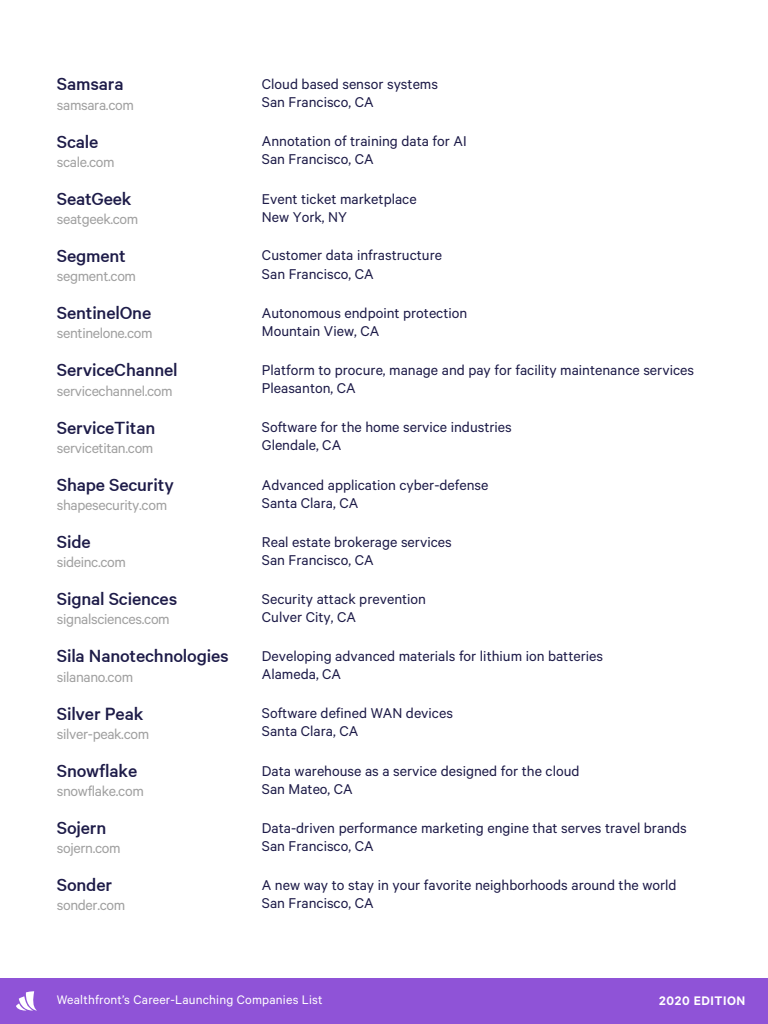
<style>
.page{position:relative;width:768px;height:1024px;background:#fff}
.page>*{position:absolute;margin:0;border:0;box-sizing:border-box;transform-origin:0 0}
.t1{font:500 20px "Calibre";letter-spacing:-.01em;color:#1d1b48}
.t2{font:16px/18px "Calibre";color:#1d1b48}
.t3{font:16px "Calibre";letter-spacing:-.02em;color:#a0a0a0}
.t4{font:14px "Calibre";letter-spacing:.015em;color:#fff}
.t5{font:600 14px "Calibre";letter-spacing:.04em;color:#fff}
</style>
<div class="page">
<div style="left:0;top:978px;width:768px;height:46px;background:#8f53d7"></div>
<svg style="left:16px;top:991px;width:21px;height:20px"></svg>
<p class="t1" style="left:57px;top:73px;width:68px">Samsara</p>
<p class="t3" style="left:57px;top:95px;width:79px">samsara.com</p>
<p class="t1" style="left:57px;top:130px;width:43px">Scale</p>
<p class="t3" style="left:57px;top:153px;width:59px">scale.com</p>
<p class="t1" style="left:57px;top:187px;width:76px">SeatGeek</p>
<p class="t3" style="left:57px;top:210px;width:83px">seatgeek.com</p>
<p class="t1" style="left:57px;top:244px;width:71px">Segment</p>
<p class="t3" style="left:57px;top:267px;width:81px">segment.com</p>
<p class="t1" style="left:57px;top:301px;width:96px">SentinelOne</p>
<p class="t3" style="left:57px;top:324px;width:97px">sentinelone.com</p>
<p class="t1" style="left:57px;top:359px;width:122px">ServiceChannel</p>
<p class="t3" style="left:57px;top:381px;width:117px">servicechannel.com</p>
<p class="t1" style="left:57px;top:416px;width:100px">ServiceTitan</p>
<p class="t3" style="left:57px;top:439px;width:98px">servicetitan.com</p>
<p class="t1" style="left:57px;top:473px;width:119px">Shape Security</p>
<p class="t3" style="left:57px;top:496px;width:112px">shapesecurity.com</p>
<p class="t1" style="left:57px;top:530px;width:35px">Side</p>
<p class="t3" style="left:57px;top:553px;width:71px">sideinc.com</p>
<p class="t1" style="left:57px;top:587px;width:122px">Signal Sciences</p>
<p class="t3" style="left:57px;top:610px;width:114px">signalsciences.com</p>
<p class="t1" style="left:57px;top:645px;width:173px">Sila Nanotechnologies</p>
<p class="t3" style="left:57px;top:667px;width:78px">silanano.com</p>
<p class="t1" style="left:57px;top:702px;width:88px">Silver Peak</p>
<p class="t3" style="left:57px;top:725px;width:94px">silver-peak.com</p>
<p class="t1" style="left:57px;top:759px;width:82px">Snowflake</p>
<p class="t3" style="left:57px;top:782px;width:89px">snowflake.com</p>
<p class="t1" style="left:57px;top:816px;width:51px">Sojern</p>
<p class="t3" style="left:57px;top:839px;width:65px">sojern.com</p>
<p class="t1" style="left:57px;top:873px;width:57px">Sonder</p>
<p class="t3" style="left:57px;top:896px;width:70px">sonder.com</p>
<p class="t2" style="left:262px;top:75px;width:178px">Cloud based sensor systems<br>San Francisco, CA</p>
<p class="t2" style="left:262px;top:132px;width:206px">Annotation of training data for AI<br>San Francisco, CA</p>
<p class="t2" style="left:262px;top:189px;width:156px">Event ticket marketplace<br>New York, NY</p>
<p class="t2" style="left:262px;top:245px;width:182px;line-height:18.8px">Customer data infrastructure<br>San Francisco, CA</p>
<p class="t2" style="left:262px;top:303px;width:207px">Autonomous endpoint protection<br>Mountain View, CA</p>
<p class="t2" style="left:262px;top:361px;width:434px">Platform to procure, manage and pay for facility maintenance services<br>Pleasanton, CA</p>
<p class="t2" style="left:262px;top:418px;width:251px">Software for the home service industries<br>Glendale, CA</p>
<p class="t2" style="left:262px;top:475px;width:228px">Advanced application cyber-defense<br>Santa Clara, CA</p>
<p class="t2" style="left:262px;top:532px;width:191px">Real estate brokerage services<br>San Francisco, CA</p>
<p class="t2" style="left:262px;top:589px;width:166px">Security attack prevention<br>Culver City, CA</p>
<p class="t2" style="left:262px;top:647px;width:343px">Developing advanced materials for lithium ion batteries<br>Alameda, CA</p>
<p class="t2" style="left:262px;top:704px;width:193px">Software defined WAN devices<br>Santa Clara, CA</p>
<p class="t2" style="left:262px;top:761px;width:319px">Data warehouse as a service designed for the cloud<br>San Mateo, CA</p>
<p class="t2" style="left:262px;top:818px;width:426px">Data-driven performance marketing engine that serves travel brands<br>San Francisco, CA</p>
<p class="t2" style="left:262px;top:875px;width:416px">A new way to stay in your favorite neighborhoods around the world<br>San Francisco, CA</p>
<p class="t4" style="left:57px;top:992px;width:267px">Wealthfront’s Career-Launching Companies List</p>
<p class="t5" style="left:659px;top:992px;width:88px">2020 EDITION</p>
</div>
